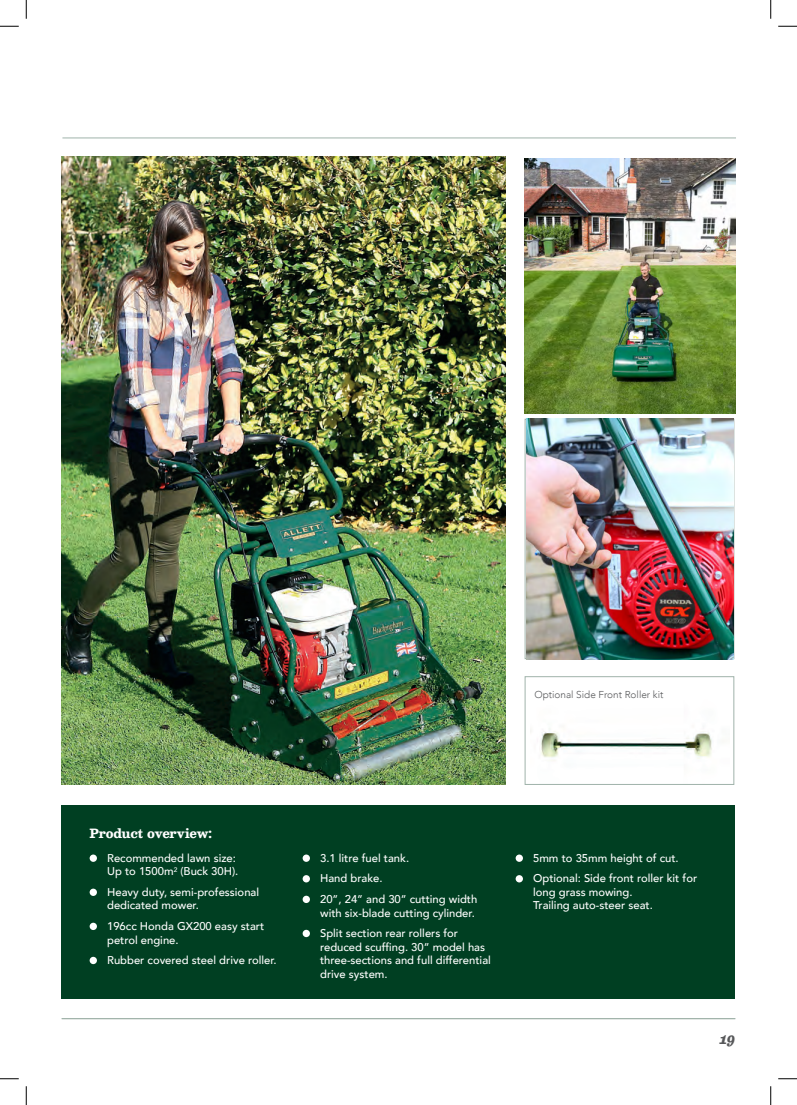
<style>
.page{position:relative;width:797px;height:1105px;background:#fff}
.page>*{position:absolute;margin:0;border:0;box-sizing:border-box;transform-origin:0 0}
.t1{font:italic 700 15px "Besley";color:#57585a}
.t2{font:italic 700 12.5px "Besley";letter-spacing:-.02em;color:#fff}
.t3{font:500 11.25px/13.5px "Avenir";color:#fff}
.t4{font:300 10px "Avenir";color:#57585a}
</style>
<div class="page">
<hr style="left:62px;top:138px;width:674px;height:1px;background:#a0b3aa">
<img style="left:62px;top:157px;width:443px;height:628px">
<img style="left:530px;top:728px;width:182px;height:33px">
<div style="left:525px;top:676px;width:209px;height:109px;border:1px solid #a0b3aa"></div>
<div style="left:62px;top:805px;width:673px;height:193px;background:#003f22"></div>
<div style="left:90px;top:854px;width:7px;height:8px;background:#fff;border-radius:50%"></div>
<div style="left:90px;top:889px;width:7px;height:7px;background:#fff;border-radius:50%"></div>
<div style="left:90px;top:923px;width:7px;height:7px;background:#fff;border-radius:50%"></div>
<div style="left:90px;top:957px;width:7px;height:7px;background:#fff;border-radius:50%"></div>
<svg style="left:302px;top:854px;width:8px;height:8px"></svg>
<div style="left:302px;top:875px;width:8px;height:7px;background:#fff;border-radius:50%"></div>
<div style="left:302px;top:896px;width:8px;height:7px;background:#fff;border-radius:50%"></div>
<div style="left:302px;top:930px;width:8px;height:7px;background:#fff;border-radius:50%"></div>
<svg style="left:515px;top:854px;width:8px;height:8px"></svg>
<div style="left:515px;top:875px;width:8px;height:7px;background:#fff;border-radius:50%"></div>
<hr style="left:62px;top:1018px;width:673px;height:1px;background:#a0b3aa">
<svg style="left:0;top:25px;width:19px;height:2px"></svg>
<svg style="left:778px;top:25px;width:19px;height:2px"></svg>
<svg style="left:0;top:1078px;width:19px;height:1px"></svg>
<svg style="left:778px;top:1078px;width:19px;height:1px"></svg>
<svg style="left:25px;top:0;width:2px;height:19px"></svg>
<svg style="left:25px;top:1086px;width:2px;height:19px"></svg>
<svg style="left:770px;top:0;width:1px;height:19px"></svg>
<svg style="left:770px;top:1086px;width:1px;height:19px"></svg>
<img style="left:525px;top:158px;width:210px;height:255px">
<img style="left:526px;top:419px;width:207px;height:241px">
<p class="t4" style="left:534px;top:689px;width:130px">Optional Side Front Roller kit</p>
<p class="t2" style="left:90px;top:826px;width:124px">Product overview:</p>
<p class="t3" style="left:107px;top:850px;width:133px">Recommended lawn size:<br>Up to 1500m<sup>2</sup> (Buck 30H).</p>
<p class="t3" style="left:107px;top:885px;width:153px">Heavy duty, semi-professional dedicated mower.</p>
<p class="t3" style="left:107px;top:919px;width:158px">196cc Honda GX200 easy start petrol engine.</p>
<p class="t3" style="left:107px;top:953px;width:171px">Rubber covered steel drive roller.</p>
<p class="t3" style="left:320px;top:847px;width:159px;line-height:20.6px">3.1 litre fuel tank.<br>Hand brake.<br>20”, 24” and 30” cutting width</p>
<p class="t3" style="left:320px;top:902px;width:156px;line-height:20.6px">with six-blade cutting cylinder.<br>Split section rear rollers for</p>
<p class="t3" style="left:320px;top:939px;width:172px">reduced scuffing. 30” model has three-sections and full differential drive system.</p>
<p class="t3" style="left:533px;top:847px;width:165px;line-height:20.6px">5mm to 35mm height of cut.<br>Optional: Side front roller kit for</p>
<p class="t3" style="left:533px;top:885px;width:121px">long grass mowing.<br>Trailing auto-steer seat.</p>
<h1 class="t1" style="left:719px;top:1030px;width:17px">19</h1>
</div>
